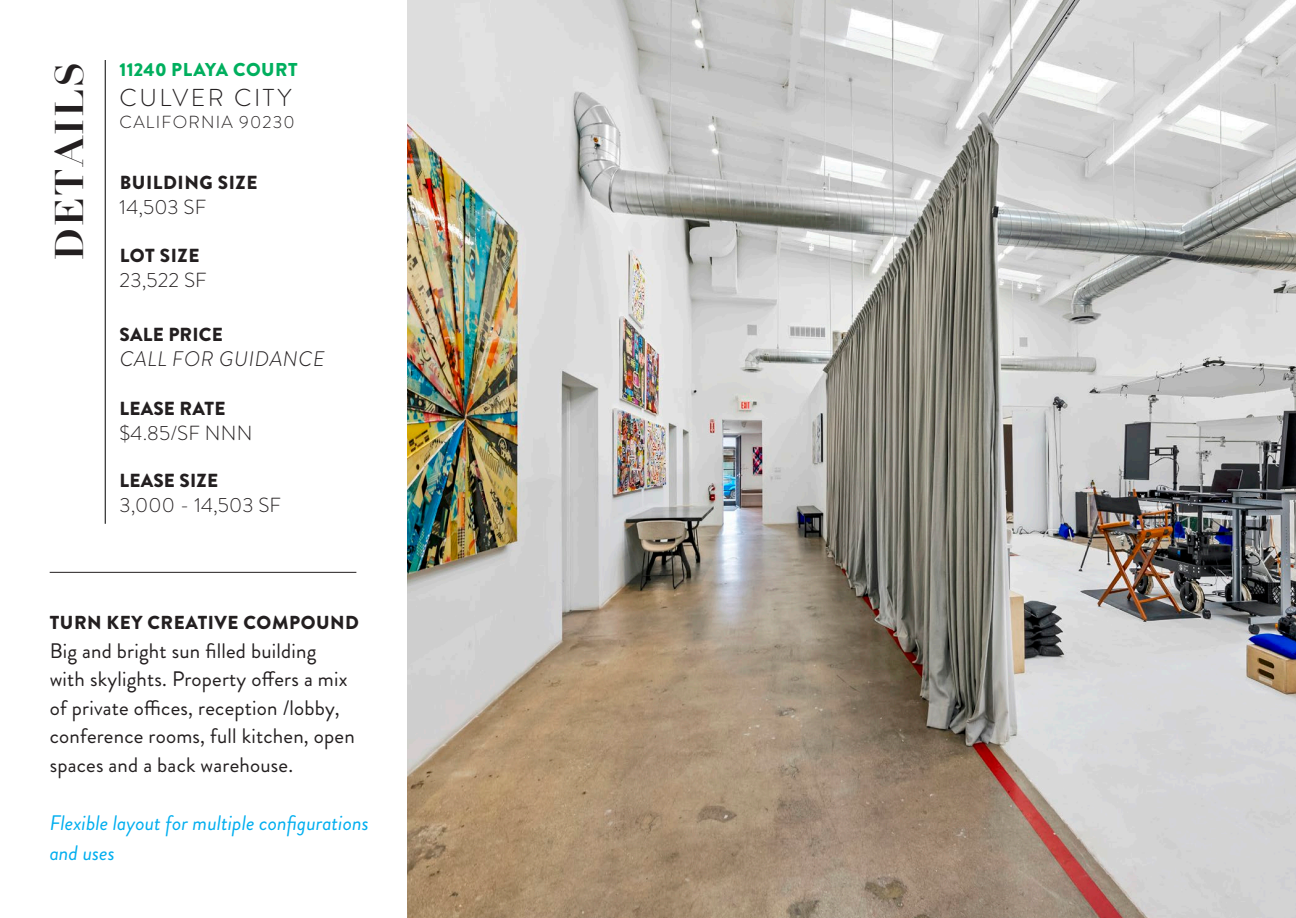
<style>
.page{position:relative;width:1296px;height:918px;background:#fff}
.page>*{position:absolute;margin:0;border:0;box-sizing:border-box;transform-origin:0 0}
.t1{font:700 39px "Didot";letter-spacing:.05em;color:#231f20}
.t2{font:300 24.45px "Brandon Grotesque";letter-spacing:.1em;color:#231f20}
.t3{font:21px/28.5px "Brandon Grotesque";letter-spacing:.01em;color:#231f20}
.t4{font:italic 21px/30px "Brandon Grotesque";color:#00aeef}
.t5{font:italic 300 21px "Brandon Grotesque";letter-spacing:.03em;color:#231f20}
.t6{font:300 20.4px "Brandon Grotesque";letter-spacing:.01em;color:#231f20}
.t7{font:900 18.9px "Brandon Grotesque";letter-spacing:.01em;color:#231f20}
.t8{font:900 18.9px "Brandon Grotesque";letter-spacing:.03em;color:#231f20}
.t9{font:900 18.75px "Brandon Grotesque";letter-spacing:.03em;color:#231f20}
.t10{font:900 18.6px "Brandon Grotesque";letter-spacing:.02em;color:#00af5e}
.t11{font:300 17.4px "Brandon Grotesque";letter-spacing:.07em;color:#231f20}
</style>
<div class="page">
<hr style="left:105px;top:60px;width:1px;height:464px;background:#000">
<img style="left:408px;top:0;width:888px;height:918px">
<hr style="left:50px;top:572px;width:306px;height:1px;background:#231f20">
<h1 class="t1" style="left:45px;top:260px;width:200px;rotate:-90deg">DETAILS</h1>
<p class="t10" style="left:120px;top:57px;width:180px">11240 PLAYA COURT</p>
<p class="t2" style="left:120px;top:81px;width:173px">CULVER CITY</p>
<p class="t11" style="left:120px;top:110px;width:177px">CALIFORNIA 90230</p>
<p class="t8" style="left:120px;top:169px;width:139px">BUILDING SIZE</p>
<p class="t6" style="left:120px;top:194px;width:88px">14,503 SF</p>
<p class="t7" style="left:120px;top:242px;width:81px">LOT SIZE</p>
<p class="t6" style="left:120px;top:266px;width:89px">23,522 SF</p>
<p class="t7" style="left:120px;top:321px;width:105px">SALE PRICE</p>
<p class="t5" style="left:120px;top:344px;width:206px">CALL FOR GUIDANCE</p>
<p class="t7" style="left:120px;top:395px;width:107px">LEASE RATE</p>
<p class="t6" style="left:120px;top:419px;width:134px">$4.85/SF NNN</p>
<p class="t7" style="left:120px;top:467px;width:100px">LEASE SIZE</p>
<p class="t6" style="left:120px;top:492px;width:163px">3,000 - 14,503 SF</p>
<p class="t9" style="left:50px;top:609px;width:311px">TURN KEY CREATIVE COMPOUND</p>
<p class="t3" style="left:50px;top:637px;width:307px">Big and bright sun filled building with skylights. Property offers a mix of private offices, reception /lobby, conference rooms, full kitchen, open spaces and a back warehouse.</p>
<p class="t4" style="left:50px;top:808px;width:321px">Flexible layout for multiple configurations and uses</p>
</div>
